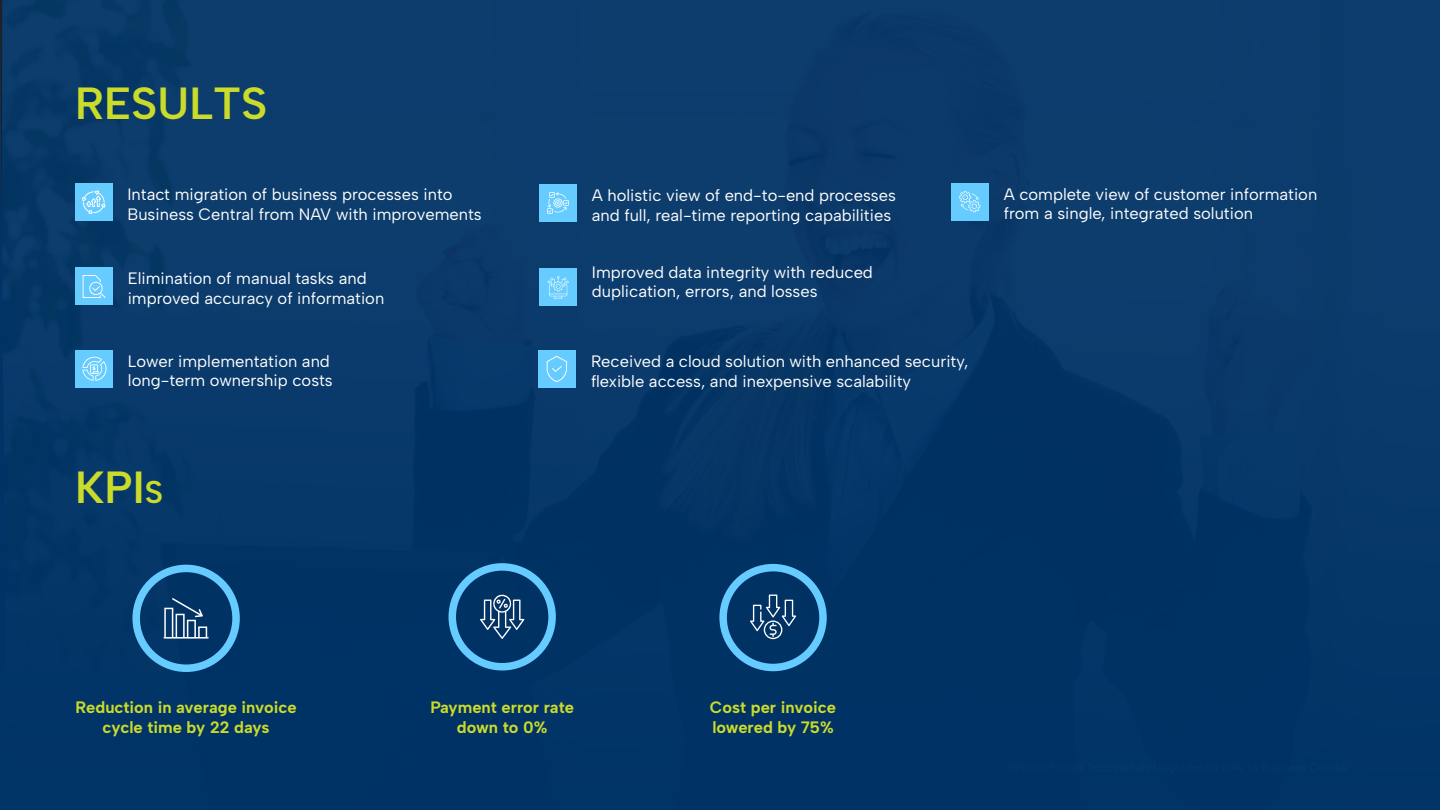
<style>
.page{position:relative;width:1440px;height:810px;background:#fff}
.page>*{position:absolute;margin:0;border:0;box-sizing:border-box;transform-origin:0 0}
.t1{font:600 45px "Albert Sans";color:#cbdb2a}
.t2{font:600 45px "Albert Sans";color:#cbdb2a}
.t3{font:16.5px/19.8px "Albert Sans";color:#fff}
.t4{font:700 16.5px/19.8px "Albert Sans";color:#cbdb2a;text-align:center}
.s1{font-style:inherit}
.s2{font-size:31.5px}
</style>
<div class="page">
<div style="left:2px;top:0;width:1438px;height:810px;background:#073869"></div>
<div style="left:75px;top:184px;width:37px;height:37px;background:#6cf"></div>
<svg style="left:82px;top:191px;width:23px;height:23px"></svg>
<div style="left:539px;top:184px;width:38px;height:38px;background:#6cf"></div>
<svg style="left:547px;top:192px;width:22px;height:22px"></svg>
<div style="left:951px;top:183px;width:37px;height:37px;background:#6cf"></div>
<svg style="left:959px;top:191px;width:21px;height:21px"></svg>
<div style="left:75px;top:268px;width:38px;height:37px;background:#6cf"></div>
<svg style="left:83px;top:275px;width:22px;height:23px"></svg>
<div style="left:539px;top:268px;width:38px;height:38px;background:#6cf"></div>
<svg style="left:548px;top:276px;width:21px;height:22px"></svg>
<div style="left:538px;top:350px;width:38px;height:38px;background:#6cf"></div>
<svg style="left:547px;top:356px;width:20px;height:26px"></svg>
<div style="left:75px;top:350px;width:38px;height:37px;background:#6cf"></div>
<svg style="left:82px;top:357px;width:24px;height:24px"></svg>
<div style="left:132px;top:565px;width:108px;height:107px;border:8px solid #6cf;border-radius:50%"></div>
<svg style="left:164px;top:598px;width:45px;height:41px"></svg>
<svg style="left:480px;top:595px;width:44px;height:44px"></svg>
<div style="left:449px;top:563px;width:107px;height:107px;border:8px solid #6cf;border-radius:50%"></div>
<svg style="left:750px;top:595px;width:46px;height:44px"></svg>
<div style="left:719px;top:564px;width:108px;height:107px;border:8px solid #6cf;border-radius:50%"></div>
<p class="t1" style="left:75px;top:76px;width:194px">RESULTS</p>
<p class="t3" style="left:128px;top:185px;width:356px">Intact migration of business processes into<br>Business Central from NAV with improvements</p>
<p class="t3" style="left:592px;top:185px;width:306px">A holistic view of end-to-end processes and full, real-time reporting capabilities</p>
<p class="t3" style="left:1004px;top:184px;width:315px">A complete view of customer information from a single, integrated solution</p>
<p class="t3" style="left:128px;top:269px;width:258px">Elimination of manual tasks and improved accuracy of information</p>
<p class="t3" style="left:592px;top:262px;width:283px">Improved data integrity with reduced duplication, errors, and losses</p>
<p class="t3" style="left:128px;top:351px;width:206px">Lower implementation and long-term ownership costs</p>
<p class="t2" style="left:75px;top:460px;width:90px"><span class="s1">K</span>PI<span class="s2">s</span></p>
<p class="t3" style="left:591px;top:351px;width:379px">Received a cloud solution with enhanced security, flexible access, and inexpensive scalability</p>
<p class="t4" style="left:75px;top:697px;width:223px">Reduction in average invoice cycle time by 22 days</p>
<p class="t4" style="left:430px;top:697px;width:145px">Payment error rate down to 0%</p>
<p class="t4" style="left:710px;top:697px;width:128px;text-align:left">Cost per invoice lowered by 75%</p>
</div>
